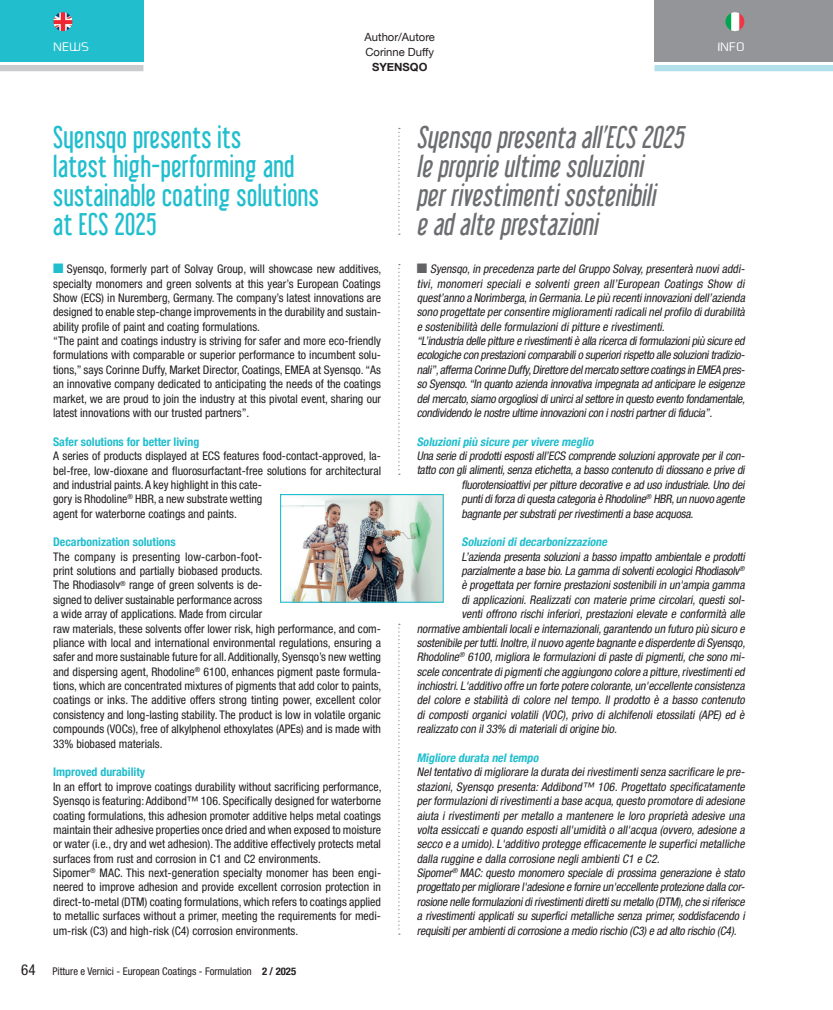
<style>
.page{position:relative;width:833px;height:1010px;background:#fff}
.page>*{position:absolute;margin:0;border:0;box-sizing:border-box;transform-origin:0 0}
.t1{font:italic 27.5px/28.8px "Libel Suit";color:#6c6d70}
.t2{font:27.5px/28.8px "Libel Suit";letter-spacing:.02em;color:#21bece}
.t3{font:12.5px "Ea Designer";letter-spacing:.025em;color:#fff}
.t4{font:italic condensed 11.88px/14.4px "Helvetica Neue LT Std";color:#231f20}
.t5{font:condensed 11.88px/14.4px "Helvetica Neue LT Std";color:#231f20}
.t6{font:italic 700 condensed 11.88px "Helvetica Neue";color:#21bece}
.t7{font:700 condensed 11.88px "Helvetica Neue";color:#21bece}
.t8{font:11.25px/15px "Helvetica Neue";color:#231f20}
.t9{font:700 11.25px "Helvetica Neue";color:#231f20}
.t10{font:condensed 10.62px "Helvetica Neue LT Std";color:#231f20}
.s1{color:#21bece}
.s2{font-size:15px}
.s3{font-family:"Helvetica Neue";font-weight:700}
.s4{color:#636366}
</style>
<div class="page">
<div style="left:0;top:0;width:143px;height:61px;background:#21bece"></div>
<img style="left:53px;top:12px;width:19px;height:19px;border-radius:9px">
<div style="left:0;top:65px;width:143px;height:6px;background:#cacbcd"></div>
<svg style="left:398px;top:264px;width:2px;height:211px"></svg>
<svg style="left:398px;top:128px;width:2px;height:107px"></svg>
<svg style="left:398px;top:624px;width:2px;height:311px"></svg>
<img style="left:282px;top:496px;width:160px;height:105px">
<div style="left:280px;top:494px;width:164px;height:109px;border:1px solid #21bece"></div>
<div style="left:654px;top:0;width:179px;height:61px;background:#939598"></div>
<div style="left:654px;top:65px;width:179px;height:6px;background:#b3e1e9"></div>
<img style="left:725px;top:12px;width:19px;height:19px;border-radius:9px">
<p class="t3" style="left:53px;top:40px;width:37px">NEWS</p>
<p class="t8" style="left:364px;top:30px;width:72px">Author/Autore<br>Corinne Duffy</p>
<p class="t9" style="left:372px;top:58px;width:57px">SYENSQO</p>
<h1 class="t2" style="left:53px;top:123px;width:267px">Syensqo presents its<br>latest high-performing and sustainable coating solutions at ECS 2025</h1>
<h1 class="t1" style="left:416px;top:123px;width:274px">Syensqo presenta all’ECS 2025 le proprie ultime soluzioni perrivestimentisostenibili<br>e ad alte prestazioni</h1>
<p class="t3" style="left:717px;top:40px;width:28px">INFO</p>
<p class="t5" style="left:53px;top:262px;width:330px"><span class="s1">■</span> Syensqo, formerly part of Solvay Group, will showcase new additives, specialty monomers and green solvents at this year’s European Coatings Show (ECS) in Nuremberg, Germany. The company’s latest innovations are designed to enable step-change improvements in the durability and sustain&shy;ability profile of paint and coating formulations.<br>“The paint and coatings industry is striving for safer and more eco-friendly formulations with comparable or superior performance to incumbent solu&shy;tions,” says Corinne Duffy, Market Director, Coatings, EMEA at Syensqo. “As an innovative company dedicated to anticipating the needs of the coatings market, we are proud to join the industry at this pivotal event, sharing our latest innovations with our trusted partners”.</p>
<p class="t7" style="left:53px;top:432px;width:148px">Safer solutions for better living</p>
<p class="t5" style="left:53px;top:449px;width:329px">A series of products displayed at ECS features food-contact-approved, la&shy;bel-free, low-dioxane and fluorosurfactant-free solutions for architectural and industrial paints. A key highlight in this cate-<br>gory is Rhodoline<sup>®</sup> HBR, a new substrate wetting<br>agent for waterborne coatings and paints.</p>
<p class="t7" style="left:53px;top:532px;width:124px">Decarbonization solutions</p>
<p class="t5" style="left:53px;top:549px;width:330px">The company is presenting low-carbon-foot-<br>print solutions and partially biobased products.<br>The Rhodiasolv<sup>®</sup> range of green solvents is de-<br>signed to deliver sustainable performance across<br>a wide array of applications. Made from circular<br>raw materials, these solvents offer lower risk, high performance, and com&shy;pliance with local and international environmental regulations, ensuring a safer and more sustainable future for all. Additionally, Syensqo’s new wetting and dispersing agent, Rhodoline<sup>®</sup> 6100, enhances pigment paste formula&shy;tions, which are concentrated mixtures of pigments that add color to paints, coatings or inks. The additive offers strong tinting power, excellent color consistency and long-lasting stability. The product is low in volatile organic compounds (VOCs), free of alkylphenol ethoxylates (APEs) and is made with 33% biobased materials.</p>
<p class="t7" style="left:53px;top:762px;width:94px">Improved durability</p>
<p class="t5" style="left:53px;top:779px;width:330px">In an effort to improve coatings durability without sacrificing performance, Syensqo is featuring: Addibond™ 106. Specifically designed for waterborne coating formulations, this adhesion promoter additive helps metal coatings maintain their adhesive properties once dried and when exposed to moisture or water (i.e., dry and wet adhesion). The additive effectively protects metal surfaces from rust and corrosion in C1 and C2 environments.<br>Sipomer<sup>®</sup> MAC. This next-generation specialty monomer has been engi&shy;neered to improve adhesion and provide excellent corrosion protection in direct-to-metal (DTM) coating formulations, which refers to coatings applied to metallic surfaces without a primer, meeting the requirements for medi&shy;um-risk (C3) and high-risk (C4) corrosion environments.</p>
<p class="t10" style="left:21px;top:965px;width:276px"><span class="s2">64</span> Pitture e Vernici - European Coatings - Formulation <span class="s3">2 / 2025</span></p>
<p class="t4" style="left:417px;top:262px;width:332px"><span class="s4">■</span> Syensqo,in precedenza parte delGruppo Solvay,presenterà nuoviaddi&shy;tivi, monomeri speciali e solventi green all’European Coatings Show di quest’anno a Norimberga,in Germania.Le più recentiinnovazionidell’azienda sono progettate perconsentire miglioramentiradicalinelprofilo didurabilità e sostenibilità delle formulazionidipitture e rivestimenti. “L’industriadellepittureerivestimentièallaricercadiformulazionipiù sicureed ecologichecon prestazionicomparabiliosuperioririspettoallesoluzionitradizio&shy;nali”,affermaCorinneDuffy,Direttoredelmercatosettorecoatingsin EMEA pres&shy;soSyensqo.“In quantoaziendainnovativaimpegnataad anticipareleesigenze delmercato,siamoorgogliosidiunircialsettorein questoeventofondamentale, condividendolenostreultimeinnovazionicon inostripartnerdifiducia”.</p>
<p class="t6" style="left:417px;top:432px;width:181px">Soluzionipiù sicureperviveremeglio</p>
<p class="t4" style="left:417px;top:449px;width:332px">Una serie diprodottiespostiall’ECS comprende soluzioniapprovate perilcon-</p>
<p class="t4" style="left:417px;top:463px;width:332px">tatto con glialimenti,senza etichetta,a basso contenuto didiossano e prive di</p>
<p class="t4" style="left:461px;top:477px;width:287px">fluorotensioattiviperpitture decorative e ad uso industriale.Uno dei</p>
<p class="t4" style="left:461px;top:492px;width:287px">puntidiforza diquesta categoria è Rhodoline<sup>®</sup> HBR,un nuovo agente</p>
<p class="t4" style="left:461px;top:506px;width:236px">bagnante persubstratiperrivestimentia base acquosa.</p>
<p class="t6" style="left:461px;top:532px;width:150px">Soluzionididecarbonizzazione</p>
<p class="t4" style="left:461px;top:549px;width:287px">L’azienda presenta soluzioni a basso impatto ambientale e prodotti</p>
<p class="t4" style="left:461px;top:564px;width:286px">parzialmenteabasebio.LagammadisolventiecologiciRhodiasolv<sup>®</sup></p>
<p class="t4" style="left:461px;top:578px;width:287px">è progettata perfornire prestazionisostenibiliin un'ampia gamma</p>
<p class="t4" style="left:461px;top:592px;width:287px">di applicazioni. Realizzati con materie prime circolari, questi sol-</p>
<p class="t4" style="left:461px;top:607px;width:287px">venti offrono rischi inferiori, prestazioni elevate e conformità alle</p>
<p class="t4" style="left:417px;top:621px;width:332px">normative ambientalilocalie internazionali,garantendo un futuro più sicuro e</p>
<p class="t4" style="left:417px;top:635px;width:332px">sostenibile pertutti.Inoltre,ilnuovo agente bagnante e disperdente diSyensqo,</p>
<p class="t4" style="left:417px;top:650px;width:332px">Rhodoline<sup>®</sup> 6100,migliora le formulazionidipaste dipigmenti,che sono mi-</p>
<p class="t4" style="left:417px;top:664px;width:332px">scele concentrate dipigmentiche aggiungono colore a pitture,rivestimentied</p>
<p class="t4" style="left:417px;top:679px;width:332px">inchiostri.L'additivo offre un forte potere colorante,un'eccellente consistenza</p>
<p class="t4" style="left:417px;top:693px;width:332px">del colore e stabilità di colore nel tempo. Il prodotto è a basso contenuto</p>
<p class="t4" style="left:417px;top:707px;width:331px">di composti organici volatili (VOC), privo di alchifenoli etossilati (APE) ed è</p>
<p class="t4" style="left:417px;top:722px;width:204px">realizzato con il33% dimaterialidiorigine bio.</p>
<p class="t6" style="left:417px;top:748px;width:126px">Miglioredurataneltempo</p>
<p class="t4" style="left:417px;top:765px;width:332px">Neltentativo dimigliorare la durata deirivestimentisenza sacrificare le pre&shy;stazioni, Syensqo presenta:Addibond™ 106. Progettato specificatamente performulazionidirivestimentia base acqua,questo promotore diadesione aiuta i rivestimenti per metallo a mantenere le loro proprietà adesive una volta essiccatie quando espostiall'umidità o all'acqua (ovvero,adesione a secco e a umido).L'additivo protegge efficacemente le superficimetalliche dalla ruggine e dalla corrosione negliambientiC1 e C2.<br>Sipomer<sup>®</sup> MAC:questo monomero speciale di prossima generazione è stato progettato permigliorare l'adesione e fornire un'eccellente protezione dalla cor&shy;rosione nelle formulazionidirivestimentidirettisu metallo (DTM),che siriferisce a rivestimenti applicati su superfici metalliche senza primer,soddisfacendo i requisitiperambientidicorrosione a medio rischio (C3) e ad alto rischio (C4).</p>
</div>
